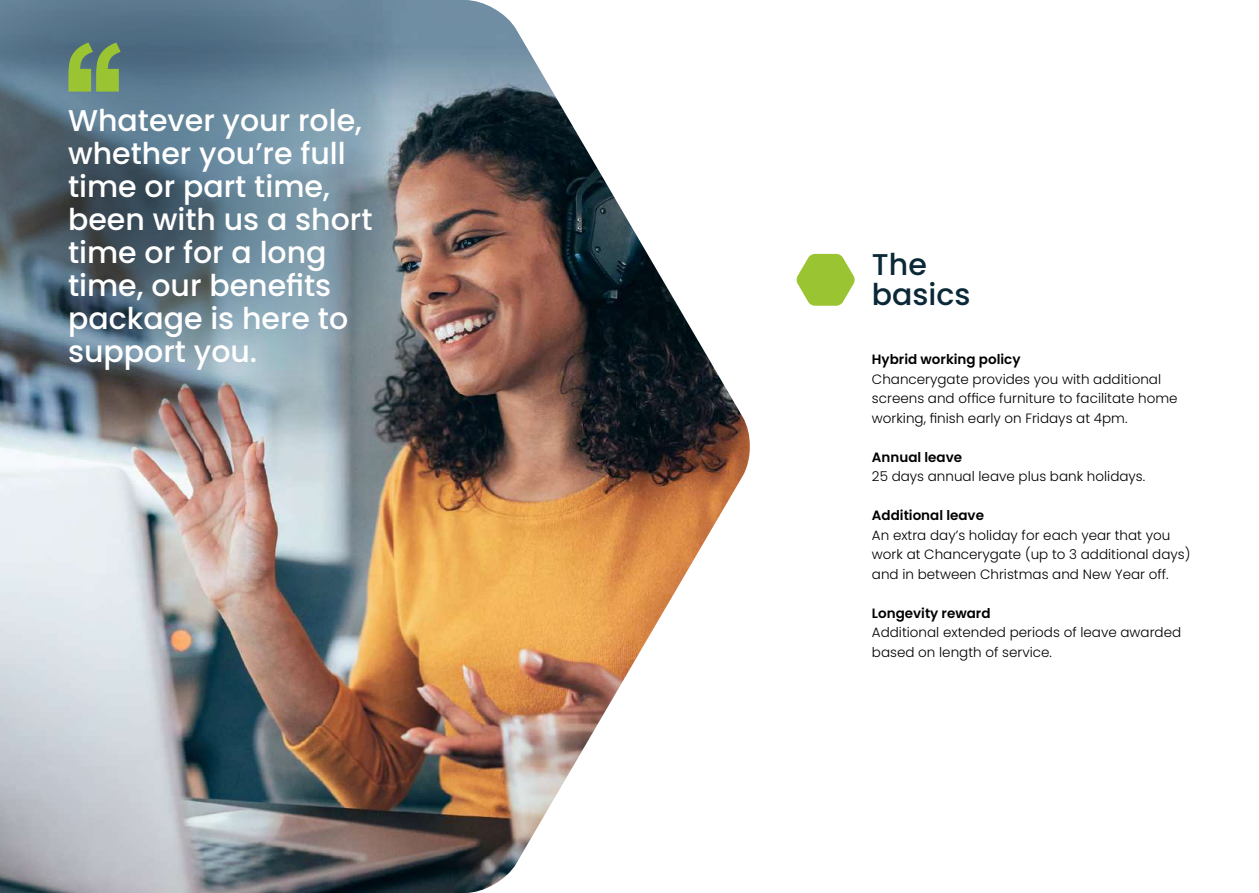
<style>
.page{position:relative;width:1259px;height:893px;background:#fff}
.page>*{position:absolute;margin:0;border:0;box-sizing:border-box;transform-origin:0 0}
.t1{font:500 30px/33px "Poppins";color:#fff}
.t2{font:500 30px/30px "Poppins";color:#0b2837}
.t3{font:300 13.5px/19.5px "Poppins";color:#000}
.t4{font:600 13.5px "Poppins";color:#000}
</style>
<div class="page">
<img style="left:0;top:0;width:750px;height:893px">
<svg style="left:0;top:0;width:399px;height:448px;background:#6b808f"></svg>
<svg style="left:796px;top:254px;width:59px;height:52px"></svg>
<svg style="left:68px;top:43px;width:53px;height:49px;background:#7fa54f"></svg>
<h1 class="t1" style="left:68px;top:105px;width:306px">Whatever your role, whether you’re full time or part time, been with us a short time or for a long time, our benefits package is here to support you.</h1>
<h1 class="t2" style="left:872px;top:250px;width:100px">The basics</h1>
<p class="t4" style="left:872px;top:352px;width:150px">Hybrid working policy</p>
<p class="t3" style="left:872px;top:369px;width:307px">Chancerygate provides you with additional screens and office furniture to facilitate home working, finish early on Fridays at 4pm.</p>
<p class="t4" style="left:872px;top:449px;width:92px">Annual leave</p>
<p class="t3" style="left:872px;top:467px;width:275px">25 days annual leave plus bank holidays.</p>
<p class="t4" style="left:872px;top:508px;width:114px">Additional leave</p>
<p class="t3" style="left:872px;top:525px;width:320px">An extra day’s holiday for each year that you work at Chancerygate (up to 3 additional days) and in between Christmas and New Year off.</p>
<p class="t4" style="left:872px;top:605px;width:120px">Longevity reward</p>
<p class="t3" style="left:872px;top:623px;width:311px">Additional extended periods of leave awarded based on length of service.</p>
</div>
